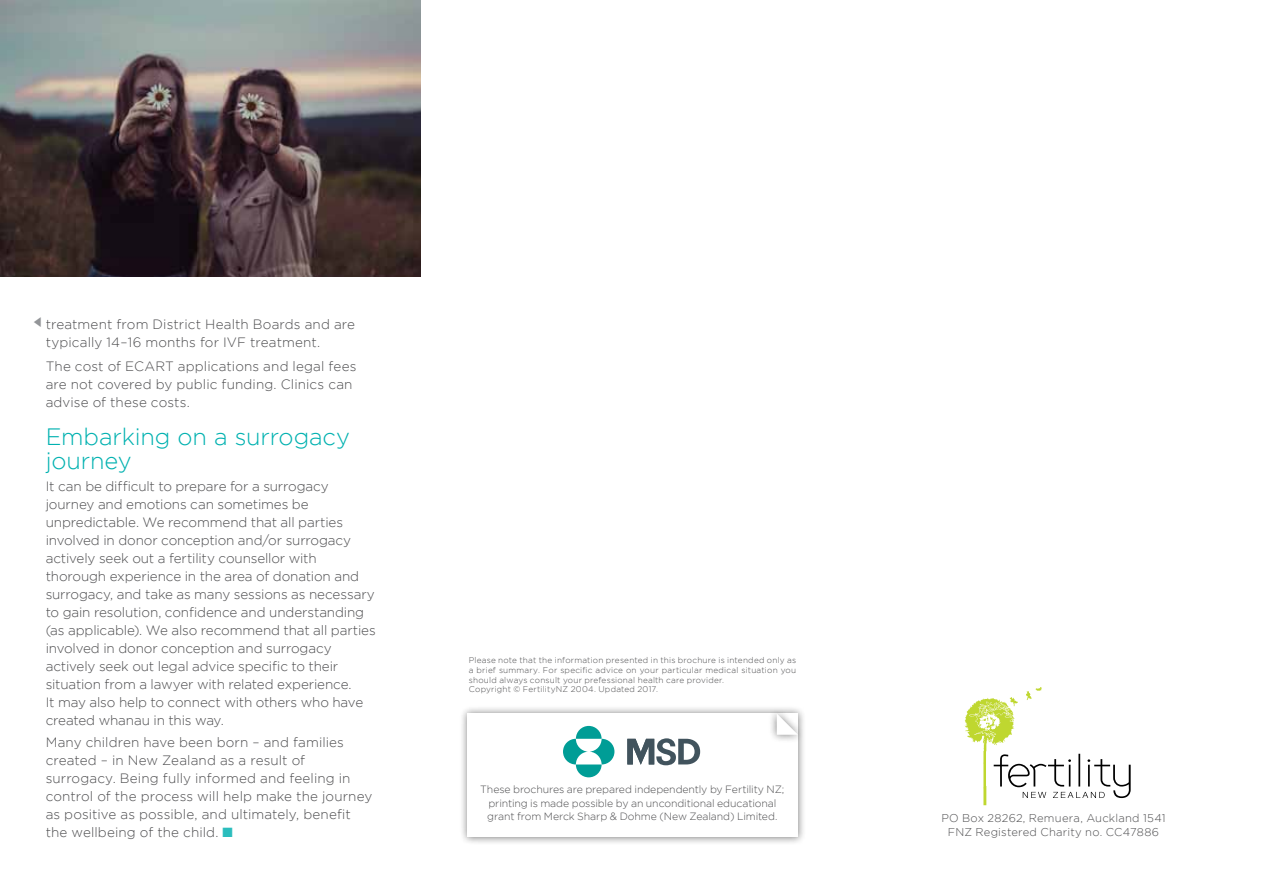
<style>
.page{position:relative;width:1263px;height:893px;background:#fff}
.page>*{position:absolute;margin:0;border:0;box-sizing:border-box;transform-origin:0 0}
.t1{font:300 23.7px/23.2px "Gotham";letter-spacing:-.005em;color:#00b1b0}
.t2{font:300 13.5px/18px "Gotham";letter-spacing:-.005em;color:#4d4d4f}
.t3{font:300 11.25px/14.2px "Gotham";letter-spacing:.02em;color:#4d4d4f;text-align:center}
.t4{font:300 10.5px/13.5px "Gotham";letter-spacing:-.01em;color:#4d4d4f;text-align:center}
.t5{font:300 8.25px/9.8px "Gotham";letter-spacing:.025em;color:#4d4d4f}
.s1{color:#2bbdbd}
</style>
<div class="page">
<div style="left:459px;top:705px;width:347px;height:141px;background:#000;opacity:.5"></div>
<div style="left:468px;top:713px;width:330px;height:124px;background:#fff"></div>
<div style="left:768px;top:707px;width:37px;height:36px;background:#000;opacity:.5"></div>
<svg style="left:777px;top:713px;width:21px;height:22px"></svg>
<svg style="left:576px;top:726px;width:26px;height:13px"></svg>
<svg style="left:576px;top:764px;width:26px;height:13px"></svg>
<svg style="left:563px;top:739px;width:24px;height:25px"></svg>
<svg style="left:590px;top:739px;width:24px;height:25px"></svg>
<svg style="left:627px;top:738px;width:73px;height:27px"></svg>
<img style="left:964px;top:687px;width:78px;height:118px">
<svg style="left:994px;top:754px;width:137px;height:44px"></svg>
<img style="left:0;top:0;width:421px;height:276px">
<p class="t2" style="left:46px;top:315px;width:311px">treatment from District Health Boards and are typically 14–16 months for IVF treatment.</p>
<p class="t2" style="left:46px;top:357px;width:312px">The cost of ECART applications and legal fees are not covered by public funding. Clinics can advise of these costs.</p>
<h1 class="t1" style="left:46px;top:425px;width:306px">Embarking on a surrogacy journey</h1>
<p class="t2" style="left:46px;top:477px;width:332px">It can be difficult to prepare for a surrogacy journey and emotions can sometimes be unpredictable. We recommend that all parties involved in donor conception and/or surrogacy actively seek out a fertility counsellor with thorough experience in the area of donation and surrogacy, and take as many sessions as necessary to gain resolution, confidence and understanding (as applicable). We also recommend that all parties involved in donor conception and surrogacy actively seek out legal advice specific to their situation from a lawyer with related experience.<br>It may also help to connect with others who have created whanau in this way.</p>
<p class="t2" style="left:46px;top:733px;width:328px">Many children have been born – and families created – in New Zealand as a result of surrogacy. Being fully informed and feeling in control of the process will help make the journey as positive as possible, and ultimately, benefit the wellbeing of the child. <span class="s1">■</span></p>
<p class="t5" style="left:469px;top:655px;width:329px">Please note that the information presented in this brochure is intended only as a brief summary. For specific advice on your particular medical situation you should always consult your prefessional health care provider.<br>Copyright © FertilityNZ 2004. Updated 2017.</p>
<p class="t4" style="left:480px;top:782px;width:306px">These brochures are prepared independently by Fertility NZ; printing is made possible by an unconditional educational grant from Merck Sharp &amp; Dohme (New Zealand) Limited.</p>
<p class="t3" style="left:941px;top:811px;width:226px">PO Box 28262, Remuera, Auckland 1541<br>FNZ Registered Charity no. CC47886</p>
</div>
